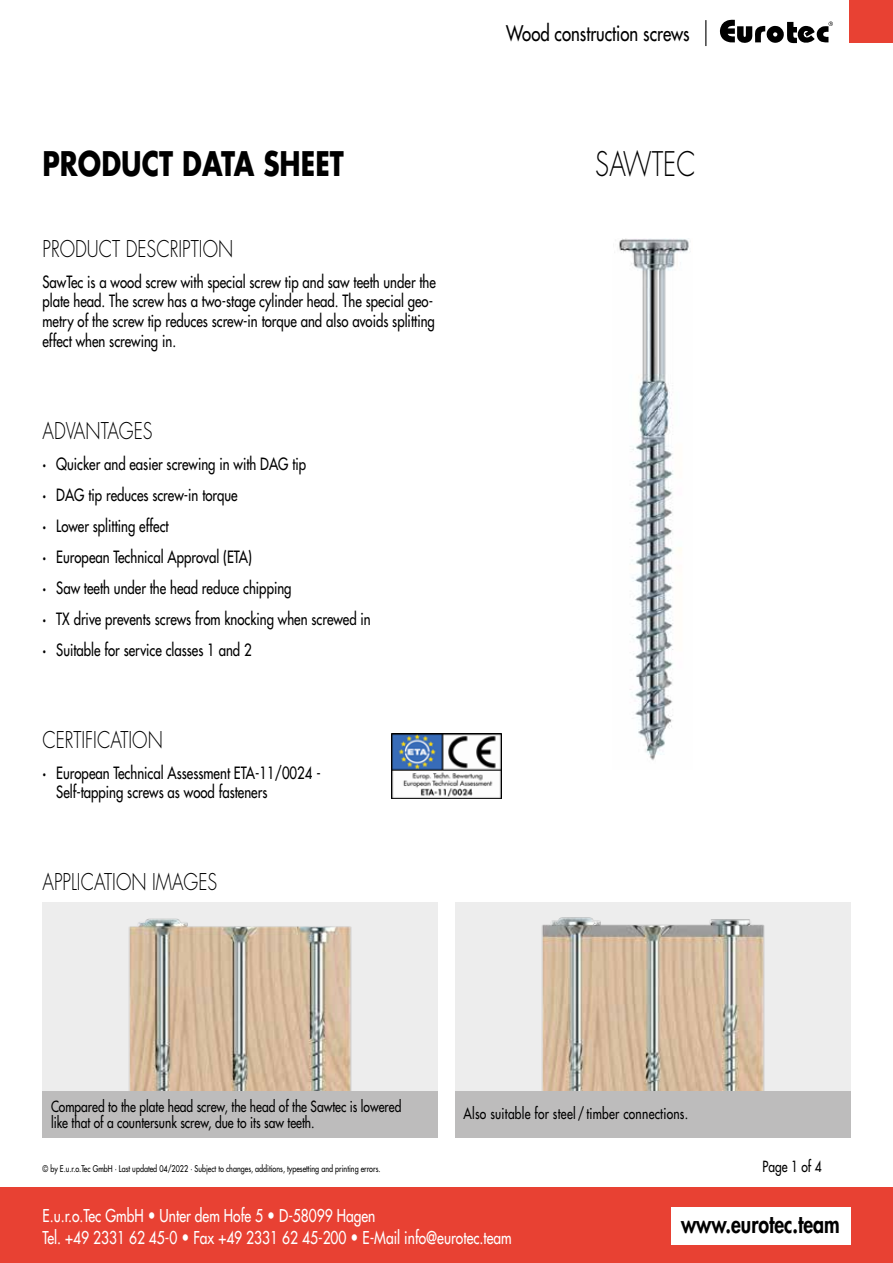
<style>
.page{position:relative;width:893px;height:1263px;background:#fff}
.page>*{position:absolute;margin:0;border:0;box-sizing:border-box;transform-origin:0 0}
.t1{font:700 33px "Futura Std";color:#000;scale:.8 1}
.t2{font:300 33px "Futura Std";color:#000;scale:.78 1}
.t3{font:800 24.3px "Futura Std";color:#000;scale:.8 1}
.t4{font:300 22.5px "Futura Std";color:#000;scale:.8 1}
.t5{font:500 21px "Futura Std";color:#000;scale:.8 1}
.t6{font:500 17.25px/22.5px "Futura Std";color:#fff;scale:.8 1}
.t7{font:500 16.5px/30.9px "Futura Std";color:#000;scale:.8 1}
.t8{font:500 15px/16.5px "Futura Std";color:#000;scale:.8 1}
.t9{font:500 15px "Futura Std";letter-spacing:.02em;color:#000;scale:.8 1}
.t10{font:500 9px "Futura Std";color:#000;scale:.8 1}
.s1{font-weight:800}
</style>
<div class="page">
<div style="left:0;top:1187px;width:893px;height:76px;background:#e84133"></div>
<div style="left:671px;top:1208px;width:179px;height:37px;background:#fff"></div>
<div style="left:849px;top:0;width:44px;height:43px;background:#e84133"></div>
<svg style="left:720px;top:20px;width:113px;height:24px"></svg>
<svg style="left:705px;top:20px;width:1px;height:26px"></svg>
<img style="left:619px;top:238px;width:70px;height:522px">
<img style="left:391px;top:733px;width:111px;height:65px">
<img style="left:43px;top:902px;width:395px;height:189px">
<img style="left:455px;top:902px;width:395px;height:189px">
<div style="left:43px;top:1091px;width:395px;height:46px;background:#bdbcbc"></div>
<div style="left:455px;top:1091px;width:395px;height:46px;background:#bdbcbc"></div>
<p class="t5" style="left:506px;top:20px;width:231px">Wood construction screws</p>
<h1 class="t1" style="left:43px;top:142px;width:378px">PRODUCT DATA SHEET</h1>
<h1 class="t2" style="left:595px;top:144px;width:130px">SAWTEC</h1>
<h3 class="t4" style="left:43px;top:235px;width:240px">PRODUCT DESCRIPTION</h3>
<p class="t7" style="left:43px;top:272px;width:493px;line-height:19.8px">SawTec is a wood screw with special screw tip and saw teeth under the plate head. The screw has a two-stage cylinder head. The special geo&shy;metry of the screw tip reduces screw-in torque and also avoids splitting effect when screwing in.</p>
<h3 class="t4" style="left:43px;top:417px;width:139px">ADVANTAGES</h3>
<p class="t7" style="left:43px;top:448px;width:412px"><span class="s1">·</span> Quicker and easier screwing in with DAG tip<br><span class="s1">·</span> DAG tip reduces screw-in torque<br><span class="s1">·</span> Lower splitting effect<br><span class="s1">·</span> European Technical Approval (ETA)<br><span class="s1">·</span> Saw teeth under the head reduce chipping<br><span class="s1">·</span> TX drive prevents screws from knocking when screwed in <span class="s1">·</span> Suitable for service classes 1 and 2</p>
<h3 class="t4" style="left:43px;top:726px;width:152px">CERTIFICATION</h3>
<p class="t7" style="left:56px;top:763px;width:332px;line-height:19.8px;text-indent:-14px"><span class="s1">·</span> European Technical Assessment ETA-11/0024 -<br>Self-tapping screws as wood fasteners</p>
<h3 class="t4" style="left:43px;top:868px;width:220px">APPLICATION IMAGES</h3>
<p class="t8" style="left:51px;top:1098px;width:439px">Compared to the plate head screw, the head of the Sawtec is lowered like that of a countersunk screw, due to its saw teeth.</p>
<p class="t9" style="left:463px;top:1104px;width:282px">Also suitable for steel / timber connections.</p>
<p class="t10" style="left:43px;top:1163px;width:424px">© by E.u.r.o.Tec GmbH · Last updated 04/2022 · Subject to changes, additions, typesetting and printing errors.</p>
<p class="t8" style="left:762px;top:1159px;width:75px">Page 1 of 4</p>
<p class="t6" style="left:43px;top:1204px;width:588px">E.u.r.o.Tec GmbH <span class="s1">•</span> Unter dem Hofe 5 <span class="s1">•</span> D-58099 Hagen<br>Tel. +49 2331 62 45-0 <span class="s1">•</span> Fax +49 2331 62 45-200 <span class="s1">•</span> E-Mail info@eurotec.team</p>
<h2 class="t3" style="left:681px;top:1208px;width:200px">www.eurotec.team</h2>
</div>
